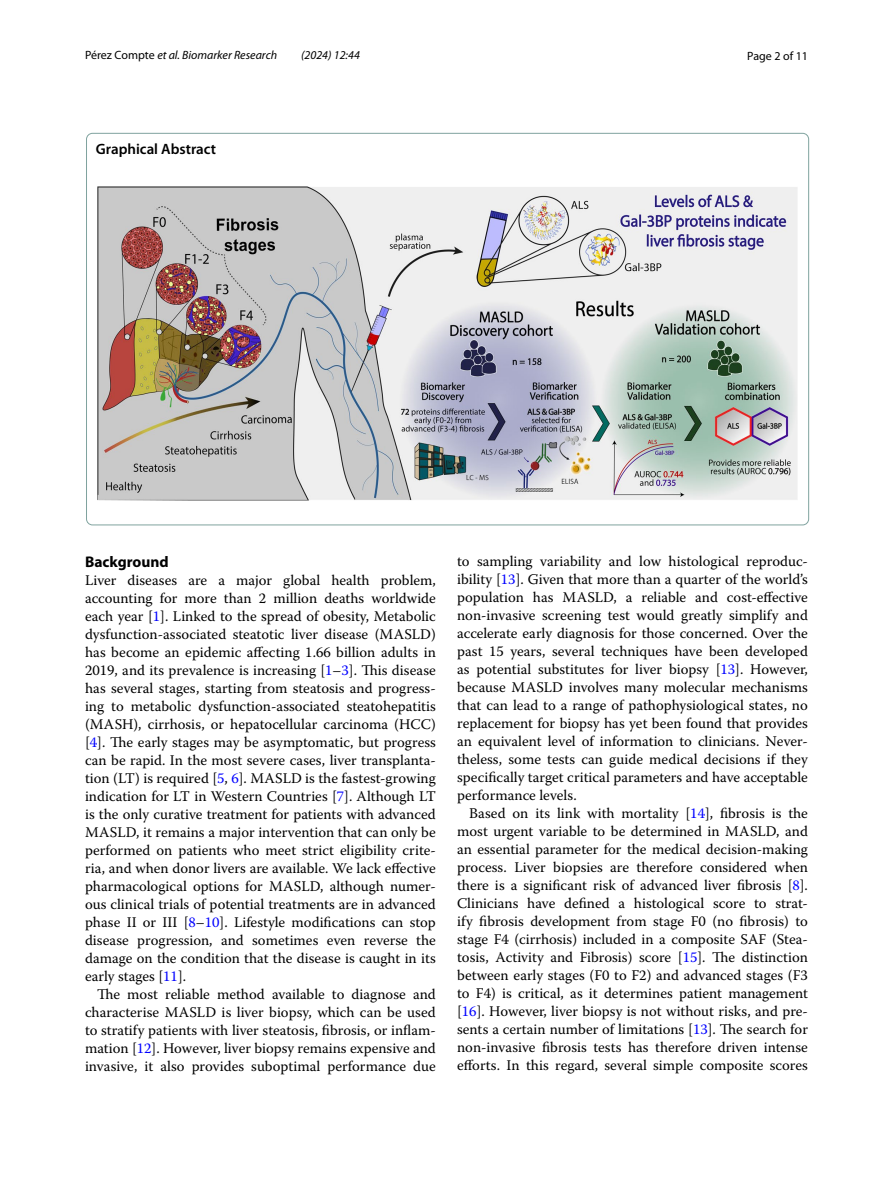
<style>
.page{position:relative;width:893px;height:1187px;background:#fff}
.page>*{position:absolute;margin:0;border:0;box-sizing:border-box;transform-origin:0 0}
.t1{font:700 15.45px "Myriad Pro";color:#000}
.t2{font:600 15px "Myriad Pro";color:#000}
.t3{font:14.7px/18px "Warnock Pro";color:#000;text-align:justify}
.t4{font:italic 12px "Myriad Pro";color:#000}
.t5{font:12px "Myriad Pro";color:#000}
.s1{font-style:normal}
.s2{color:#00f}
</style>
<div class="page">
<img style="left:97px;top:187px;width:701px;height:313px">
<p class="t4" style="left:85px;top:48px;width:194px"><span class="s1">Pérez Compte</span> et al. Biomarker Research</p>
<p class="t4" style="left:301px;top:48px;width:60px">(2024) 12:44</p>
<p class="t5" style="left:747px;top:48px;width:62px">Page 2 of 11</p>
<p class="t2" style="left:96px;top:140px;width:122px">Graphical Abstract</p>
<p class="t1" style="left:85px;top:551px;width:85px">Background</p>
<p class="t3" style="left:85px;top:571px;width:352px">Liver diseases are a major global health problem, accounting for more than 2 million deaths worldwide each year [<span class="s2">1</span>]. Linked to the spread of obesity, Metabolic dysfunction-associated steatotic liver disease (MASLD) has become an epidemic affecting 1.66 billion adults in 2019, and its prevalence is increasing [<span class="s2">1</span>–<span class="s2">3</span>]. This disease has several stages, starting from steatosis and progress&shy;ing to metabolic dysfunction-associated steatohepatitis (MASH), cirrhosis, or hepatocellular carcinoma (HCC) [<span class="s2">4</span>]. The early stages may be asymptomatic, but progress can be rapid. In the most severe cases, liver transplanta&shy;tion (LT) is required [<span class="s2">5</span>, <span class="s2">6</span>]. MASLD is the fastest-growing indication for LT in Western Countries [<span class="s2">7</span>]. Although LT is the only curative treatment for patients with advanced MASLD, it remains a major intervention that can only be performed on patients who meet strict eligibility crite&shy;ria, and when donor livers are available. We lack effective pharmacological options for MASLD, although numer&shy;ous clinical trials of potential treatments are in advanced phase II or III [<span class="s2">8</span>–<span class="s2">10</span>]. Lifestyle modifications can stop disease progression, and sometimes even reverse the damage on the condition that the disease is caught in its early stages [<span class="s2">11</span>].</p>
<p class="t3" style="left:85px;top:984px;width:352px;text-indent:12px">The most reliable method available to diagnose and characterise MASLD is liver biopsy, which can be used to stratify patients with liver steatosis, fibrosis, or inflam&shy;mation [<span class="s2">12</span>]. However, liver biopsy remains expensive and invasive, it also provides suboptimal performance due</p>
<p class="t3" style="left:457px;top:552px;width:352px">to sampling variability and low histological reproduc&shy;ibility [<span class="s2">13</span>]. Given that more than a quarter of the world’s population has MASLD, a reliable and cost-effective non-invasive screening test would greatly simplify and accelerate early diagnosis for those concerned. Over the past 15 years, several techniques have been developed as potential substitutes for liver biopsy [<span class="s2">13</span>]. However, because MASLD involves many molecular mechanisms that can lead to a range of pathophysiological states, no replacement for biopsy has yet been found that provides an equivalent level of information to clinicians. Never&shy;theless, some tests can guide medical decisions if they specifically target critical parameters and have acceptable performance levels.</p>
<p class="t3" style="left:457px;top:804px;width:352px;text-indent:12px">Based on its link with mortality [<span class="s2">14</span>], fibrosis is the most urgent variable to be determined in MASLD, and an essential parameter for the medical decision-making process. Liver biopsies are therefore considered when there is a significant risk of advanced liver fibrosis [<span class="s2">8</span>].<br>Clinicians have defined a histological score to strat&shy;ify fibrosis development from stage F0 (no fibrosis) to stage F4 (cirrhosis) included in a composite SAF (Stea&shy;tosis, Activity and Fibrosis) score [<span class="s2">15</span>]. The distinction between early stages (F0 to F2) and advanced stages (F3 to F4) is critical, as it determines patient management [<span class="s2">16</span>]. However, liver biopsy is not without risks, and pre&shy;sents a certain number of limitations [<span class="s2">13</span>]. The search for non-invasive fibrosis tests has therefore driven intense efforts. In this regard, several simple composite scores</p>
</div>
